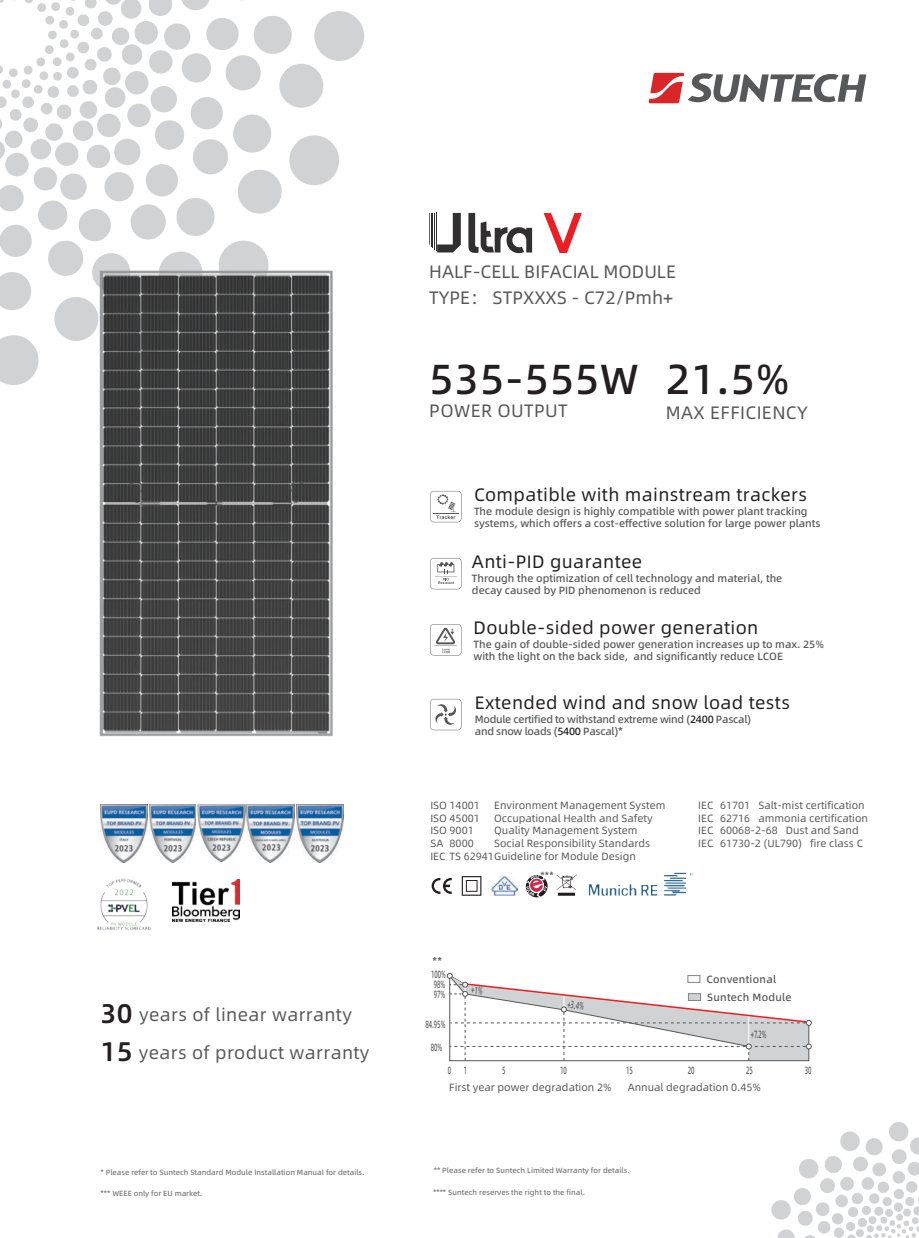
<style>
.page{position:relative;width:919px;height:1238px;background:#fff}
.page>*{position:absolute;margin:0;border:0;box-sizing:border-box;transform-origin:0 0}
.t1{font:42px "Alibaba Pu Hui Ti 2 65 Medium";letter-spacing:.02em;color:#231f20}
.t2{font:18px "Alibaba Pu Hui Ti 2 55 Regular";letter-spacing:.02em;color:#231f20}
.t3{font:18px "Alibaba Pu Hui Ti 2 55 Regular";letter-spacing:.02em;color:#57585a}
.t4{font:18px/26.5px "Alibaba Pu Hui Ti 2 55 Regular";color:#57585a}
.t5{font:10.5px/12.6px "Alibaba Pu Hui Ti 2 55 Regular";color:#57585a}
.t6{font:10.5px/12.6px "Alibaba Pu Hui Ti 2 65 Medium";color:#57585a}
.t7{font:10.5px/12.6px "Alibaba Pu Hui Ti 2 65 Medium";letter-spacing:-.025em;color:#57585a}
.t8{font:10.5px "Alibaba Pu Hui Ti 2 65 Medium";color:#57585a;scale:.56 1}
.t9{font:10.5px/18px "Alibaba Pu Hui Ti 2 65 Medium";letter-spacing:.025em;color:#57585a}
.t10{font:9.6px "Alibaba Pu Hui Ti 2 65 Medium";color:#57585a}
.t11{font:7.5px "Alibaba Pu Hui Ti 2 65 Medium";color:#76787b}
.s1{font-family:"Alibaba Pu Hui Ti 2 75 Semi";font-weight:700;font-size:27px;color:#231f20}
.s2{color:#231f20}
</style>
<div class="page">
<svg style="left:0;top:0;width:364px;height:385px"></svg>
<svg style="left:771px;top:1122px;width:147px;height:115px"></svg>
<svg style="left:648px;top:73px;width:218px;height:30px"></svg>
<img style="left:88px;top:236px;width:262px;height:501px">
<svg style="left:543px;top:213px;width:38px;height:40px"></svg>
<hr style="left:435px;top:213px;width:1px;height:38px;background:#312f30">
<hr style="left:434px;top:213px;width:1px;height:36px;background:#312f30">
<hr style="left:432px;top:213px;width:1px;height:35px;background:#312f30">
<hr style="left:430px;top:213px;width:1px;height:33px;background:#312f30">
<svg style="left:429px;top:213px;width:1px;height:31px"></svg>
<svg style="left:468px;top:213px;width:64px;height:40px"></svg>
<svg style="left:437px;top:213px;width:24px;height:39px"></svg>
<svg style="left:430px;top:491px;width:31px;height:31px"></svg>
<svg style="left:430px;top:558px;width:31px;height:31px"></svg>
<svg style="left:430px;top:624px;width:31px;height:31px"></svg>
<svg style="left:430px;top:699px;width:31px;height:31px"></svg>
<svg style="left:431px;top:877px;width:20px;height:16px"></svg>
<svg style="left:461px;top:876px;width:20px;height:19px"></svg>
<svg style="left:525px;top:875px;width:22px;height:22px"></svg>
<svg style="left:556px;top:874px;width:21px;height:21px"></svg>
<img style="left:491px;top:876px;width:26px;height:19px">
<img style="left:588px;top:872px;width:105px;height:24px">
<img style="left:97px;top:878px;width:54px;height:53px">
<img style="left:149px;top:804px;width:145px;height:58px">
<img style="left:100px;top:804px;width:47px;height:58px">
<img style="left:296px;top:804px;width:48px;height:58px">
<img style="left:173px;top:880px;width:66px;height:41px">
<svg style="left:446px;top:972px;width:366px;height:89px"></svg>
<h2 class="t3" style="left:100px;top:1007px;width:253px"><span class="s1">30</span> years of linear warranty</h2>
<h2 class="t3" style="left:100px;top:1044px;width:270px"><span class="s1">15</span> years of product warranty</h2>
<p class="t11" style="left:100px;top:1168px;width:265px">* Please refer to Suntech Standard Module Installation Manual for details.</p>
<p class="t11" style="left:100px;top:1190px;width:103px">*** WEEE only for EU market.</p>
<h2 class="t4" style="left:429px;top:259px;width:248px">HALF-CELL BIFACIAL MODULE<br>TYPE： STPXXXS - C72/Pmh+</h2>
<h1 class="t1" style="left:429px;top:361px;width:211px">535-555W</h1>
<h2 class="t3" style="left:429px;top:403px;width:140px">POWER OUTPUT</h2>
<h2 class="t3" style="left:665px;top:405px;width:143px">MAX EFFICIENCY</h2>
<h1 class="t1" style="left:665px;top:361px;width:126px">21.5%</h1>
<h2 class="t2" style="left:474px;top:487px;width:334px">Compatible with mainstream trackers</h2>
<p class="t6" style="left:474px;top:505px;width:348px">The module design is highly compatible with power plant tracking systems, which offers a cost-effective solution for large power plants</p>
<h2 class="t2" style="left:472px;top:554px;width:172px">Anti-PID guarantee</h2>
<p class="t6" style="left:472px;top:572px;width:312px">Through the optimization of cell technology and material, the decay caused by PID phenomenon is reduced</p>
<h2 class="t2" style="left:473px;top:620px;width:286px">Double-sided power generation</h2>
<p class="t6" style="left:473px;top:638px;width:352px">The gain of double-sided power generation increases up to max. 25% with the light on the back side, and significantly reduce LCOE</p>
<h2 class="t2" style="left:475px;top:695px;width:316px">Extended wind and snow load tests</h2>
<p class="t7" style="left:475px;top:712px;width:278px">Module certified to withstand extreme wind (<span class="s2">2400</span> Pascal) and snow loads (<span class="s2">5400</span> Pascal)*</p>
<p class="t5" style="left:494px;top:799px;width:173px">Environment Management System</p>
<p class="t5" style="left:494px;top:812px;width:160px">Occupational Health and Safety</p>
<p class="t5" style="left:494px;top:825px;width:145px">Quality Management System</p>
<p class="t5" style="left:494px;top:837px;width:157px">Social Responsibility Standards</p>
<p class="t5" style="left:430px;top:850px;width:207px">IEC TS 62941Guideline for Module Design</p>
<p class="t5" style="left:430px;top:799px;width:51px">ISO 14001</p>
<p class="t5" style="left:430px;top:812px;width:51px">ISO 45001</p>
<p class="t5" style="left:430px;top:825px;width:45px">ISO 9001</p>
<p class="t5" style="left:449px;top:837px;width:26px">8000</p>
<p class="t5" style="left:430px;top:837px;width:14px">SA</p>
<p class="t6" style="left:431px;top:955px;width:16px;line-height:13.2px">**<br>100%</p>
<p class="t8" style="left:434px;top:979px;width:22px">98%</p>
<p class="t8" style="left:425px;top:1019px;width:37px">84.95%</p>
<p class="t8" style="left:430px;top:1042px;width:22px">80%</p>
<p class="t8" style="left:434px;top:989px;width:22px">97%</p>
<p class="t10" style="left:540px;top:871px;width:15px">***</p>
<p class="t8" style="left:568px;top:999px;width:31px;rotate:8deg">+3.4%</p>
<p class="t5" style="left:720px;top:798px;width:149px">61701 Salt-mist certification<br>62716 ammonia certification</p>
<p class="t5" style="left:698px;top:799px;width:166px">IEC<br>IEC<br>IEC 60068-2-68 Dust and Sand<br>IEC 61730-2 (UL790) fire class C</p>
<p class="t9" style="left:706px;top:969px;width:86px">Conventional<br>Suntech Module</p>
<p class="t8" style="left:750px;top:1030px;width:30px">+7.2%</p>
<p class="t8" style="left:448px;top:1065px;width:8px">0</p>
<p class="t8" style="left:626px;top:1065px;width:14px">15</p>
<p class="t8" style="left:804px;top:1065px;width:14px">30</p>
<p class="t8" style="left:502px;top:1065px;width:8px">5</p>
<p class="t8" style="left:560px;top:1065px;width:14px">10</p>
<p class="t8" style="left:687px;top:1065px;width:14px">20</p>
<p class="t8" style="left:746px;top:1065px;width:14px">25</p>
<p class="t8" style="left:464px;top:1065px;width:8px">1</p>
<p class="t5" style="left:449px;top:1081px;width:164px">First year power degradation 2%</p>
<p class="t5" style="left:627px;top:1081px;width:135px">Annual degradation 0.45%</p>
<p class="t11" style="left:433px;top:1167px;width:197px">** Please refer to Suntech Limited Warranty for details.</p>
<p class="t11" style="left:433px;top:1186px;width:153px">**** Suntech reserves the right to the final.</p>
</div>
